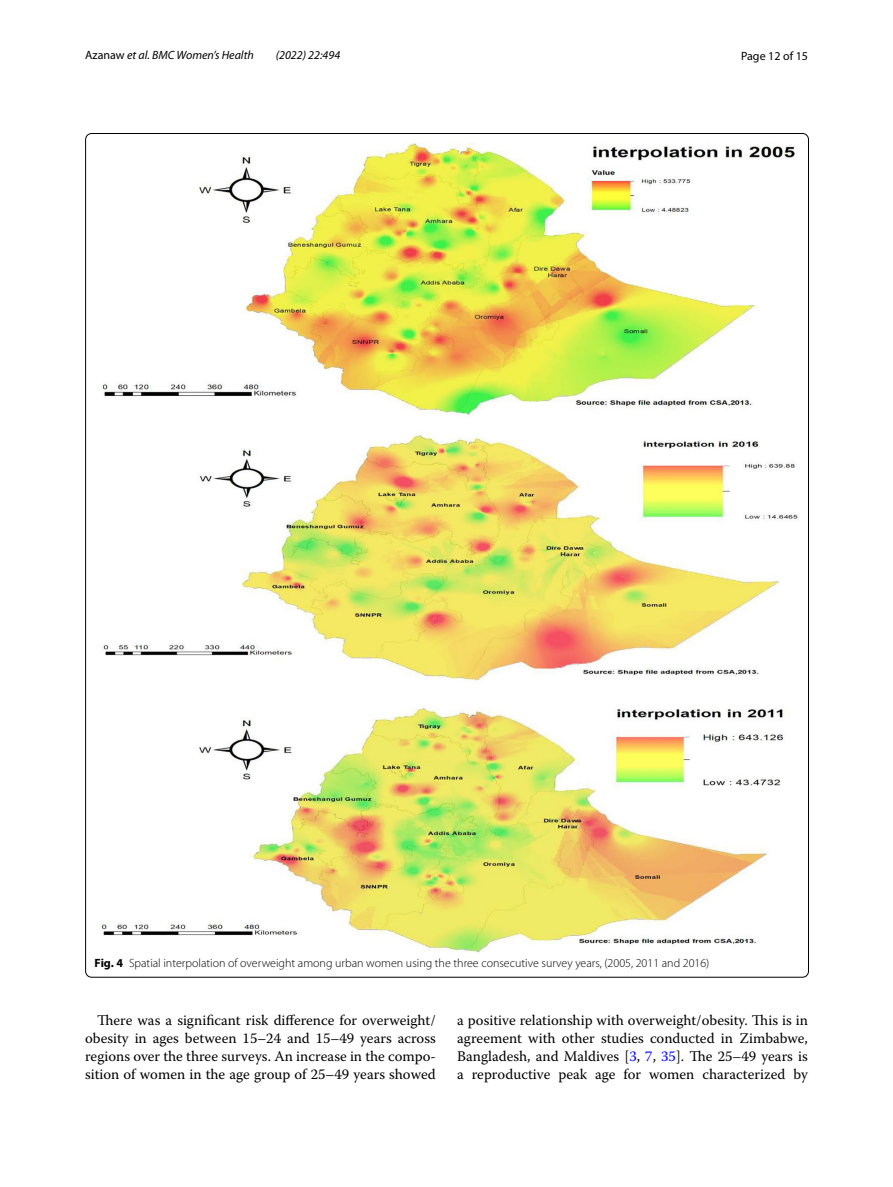
<style>
.page{position:relative;width:893px;height:1187px;background:#fff}
.page>*{position:absolute;margin:0;border:0;box-sizing:border-box;transform-origin:0 0}
.t1{font:14.7px/18px "Warnock Pro";color:#000;text-align:justify}
.t2{font:300 12px "Myriad Pro";color:#000}
.t3{font:italic 12px "Myriad Pro";color:#000}
.t4{font:12px "Myriad Pro";color:#000}
.s1{font-style:normal}
.s2{font-weight:700}
.s3{color:#00f}
</style>
<div class="page">
<img style="left:100px;top:142px;width:698px;height:810px">
<p class="t3" style="left:85px;top:48px;width:170px"><span class="s1">Azanaw</span> et al. BMC Women’s Health</p>
<p class="t3" style="left:276px;top:48px;width:66px">(2022) 22:494</p>
<p class="t4" style="left:741px;top:48px;width:68px">Page 12 of 15</p>
<p class="t2" style="left:95px;top:956px;width:616px"><span class="s2">Fig. 4</span> Spatial interpolation of overweight among urban women using the three consecutive survey years, (2005, 2011 and 2016)</p>
<p class="t1" style="left:85px;top:1010px;width:352px;text-indent:12px">There was a significant risk difference for overweight/ obesity in ages between 15–24 and 15–49 years across regions over the three surveys. An increase in the compo&shy;sition of women in the age group of 25–49 years showed</p>
<p class="t1" style="left:457px;top:1010px;width:352px">a positive relationship with overweight/obesity. This is in agreement with other studies conducted in Zimbabwe, Bangladesh, and Maldives [<span class="s3">3</span>, <span class="s3">7</span>, <span class="s3">35</span>]. The 25–49 years is a reproductive peak age for women characterized by</p>
</div>
